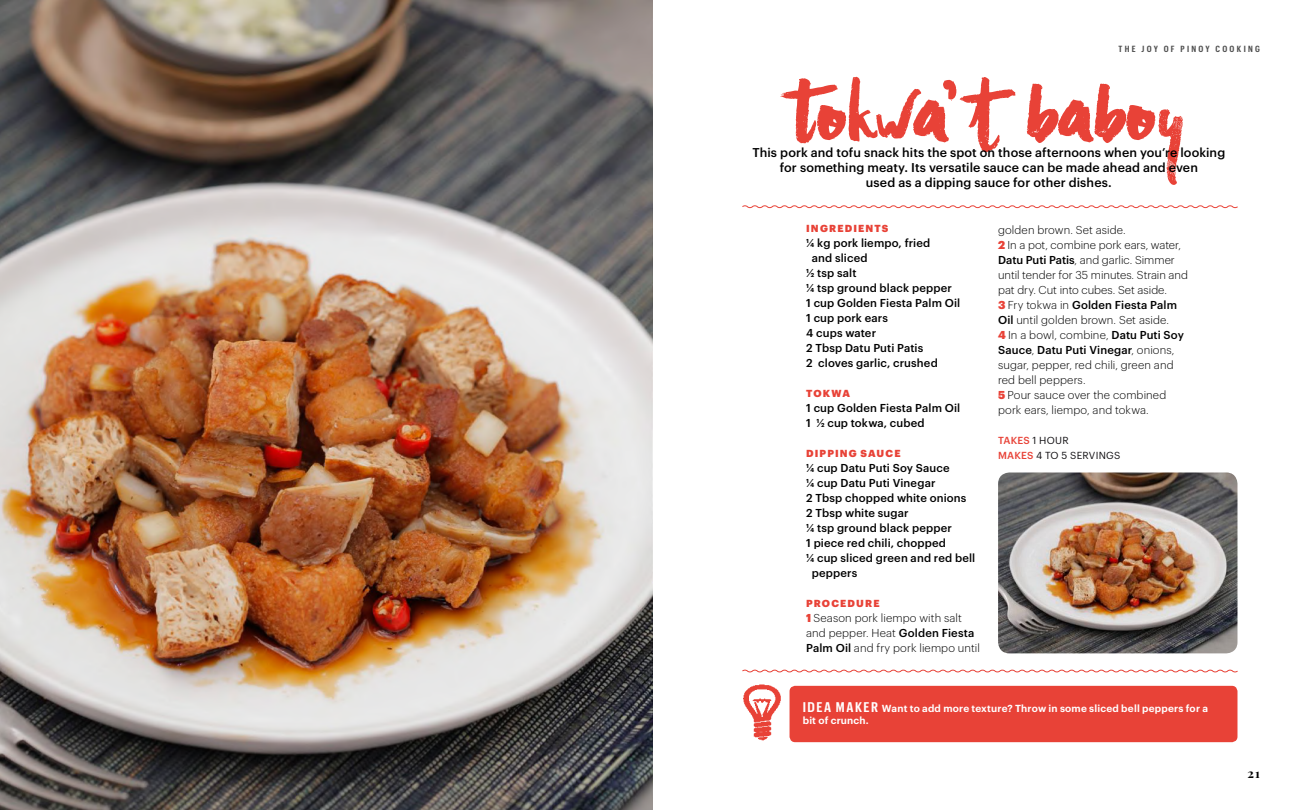
<style>
.page{position:relative;width:1305px;height:810px;background:#fff}
.page>*{position:absolute;margin:0;border:0;box-sizing:border-box;transform-origin:0 0}
.t1{font:82.5px "Asphalts Brush";letter-spacing:.01em;color:#e84237}
.t2{font:500 12.5px/15px "Graphik";letter-spacing:.01em;color:#000;text-align:center}
.t3{font:700 12.5px "Playfair Display";color:#000}
.t4{font:300 11.25px/15px "Graphik";letter-spacing:.01em;color:#000}
.t5{font:500 11.25px/15px "Graphik";letter-spacing:.015em;color:#000}
.t6{font:600 10px/12.5px "Graphik";letter-spacing:.02em;color:#fff}
.t7{font:900 10px "Graphik";letter-spacing:.115em;color:#e84237}
.t8{font:10px/15px "Graphik";letter-spacing:.025em;color:#100e11}
.t9{font:600 8.75px "Graphik Cond";letter-spacing:.265em;color:#4d4d4d}
.s1{font-weight:900;color:#e84237}
.s2{font-weight:500}
.s3{font-weight:500;color:#e84237}
.s4{font-family:"Graphik Cond";font-size:13.75px}
</style>
<div class="page">
<img style="left:998px;top:472px;width:240px;height:181px">
<img style="left:0;top:0;width:652px;height:810px">
<img style="left:743px;top:684px;width:47px;height:57px">
<div style="left:790px;top:686px;width:447px;height:56px;background:#e84237;border-radius:6px"></div>
<svg style="left:943px;top:80px;width:13px;height:21px"></svg>
<svg style="left:742px;top:205px;width:496px;height:4px"></svg>
<svg style="left:742px;top:669px;width:496px;height:4px"></svg>
<p class="t9" style="left:1119px;top:43px;width:143px">THE JOY OF PINOY COOKING</p>
<h1 class="t1" style="left:796px;top:55px;width:389px">Tokwa t baboy</h1>
<p class="t2" style="left:752px;top:144px;width:474px">This pork and tofu snack hits the spot on those afternoons when you’re looking for something meaty. Its versatile sauce can be made ahead and even<br>used as a dipping sauce for other dishes.</p>
<p class="t7" style="left:806px;top:220px;width:84px">INGREDIENTS</p>
<p class="t5" style="left:806px;top:234px;width:126px">¼ kg pork liempo, fried</p>
<p class="t5" style="left:812px;top:249px;width:57px">and sliced</p>
<p class="t5" style="left:806px;top:264px;width:52px">½ tsp salt</p>
<p class="t5" style="left:806px;top:279px;width:147px">¼ tsp ground black pepper</p>
<p class="t5" style="left:806px;top:294px;width:156px">1 cup Golden Fiesta Palm Oil</p>
<p class="t5" style="left:806px;top:309px;width:83px">1 cup pork ears</p>
<p class="t5" style="left:806px;top:324px;width:71px">4 cups water</p>
<p class="t5" style="left:806px;top:339px;width:119px">2 Tbsp Datu Puti Patis</p>
<p class="t5" style="left:806px;top:354px;width:133px">2 cloves garlic, crushed</p>
<p class="t7" style="left:806px;top:385px;width:45px">TOKWA</p>
<p class="t5" style="left:806px;top:399px;width:156px">1 cup Golden Fiesta Palm Oil<br>1 ½ cup tokwa, cubed</p>
<p class="t7" style="left:806px;top:445px;width:96px">DIPPING SAUCE</p>
<p class="t5" style="left:806px;top:459px;width:145px">¼ cup Datu Puti Soy Sauce</p>
<p class="t5" style="left:806px;top:474px;width:131px">¼ cup Datu Puti Vinegar</p>
<p class="t5" style="left:806px;top:489px;width:162px">2 Tbsp chopped white onions</p>
<p class="t5" style="left:806px;top:504px;width:104px">2 Tbsp white sugar</p>
<p class="t5" style="left:806px;top:519px;width:147px">¼ tsp ground black pepper</p>
<p class="t5" style="left:806px;top:534px;width:141px">1 piece red chili, chopped</p>
<p class="t5" style="left:806px;top:549px;width:171px">¼ cup sliced green and red bell</p>
<p class="t5" style="left:812px;top:564px;width:47px">peppers</p>
<p class="t7" style="left:806px;top:595px;width:75px">PROCEDURE</p>
<p class="t4" style="left:806px;top:609px;width:175px"><span class="s1">1</span> Season pork liempo with salt and pepper. Heat <span class="s2">Golden Fiesta<br>Palm Oil</span> and fry pork liempo until</p>
<p class="t4" style="left:998px;top:222px;width:192px">golden brown. Set aside.<br><span class="s1">2</span> In a pot, combine pork ears, water,<br><span class="s2">Datu Puti Patis</span>, and garlic. Simmer until tender for 35 minutes. Strain and pat dry. Cut into cubes. Set aside.<br><span class="s1">3</span> Fry tokwa in <span class="s2">Golden Fiesta Palm<br>Oil</span> until golden brown. Set aside.<br><span class="s1">4</span> In a bowl, combine, <span class="s2">Datu Puti Soy<br>Sauce</span>, <span class="s2">Datu Puti Vinegar</span>, onions, sugar, pepper, red chili, green and red bell peppers.<br><span class="s1">5</span> Pour sauce over the combined pork ears, liempo, and tokwa.</p>
<p class="t8" style="left:998px;top:432px;width:124px"><span class="s3">TAKES</span> 1 HOUR<br><span class="s3">MAKES</span> 4 TO 5 SERVINGS</p>
<p class="t6" style="left:803px;top:701px;width:407px"><span class="s4">IDEA MAKER</span> Want to add more texture? Throw in some sliced bell peppers for a bit of crunch.</p>
<p class="t3" style="left:1247px;top:765px;width:14px">21</p>
</div>
